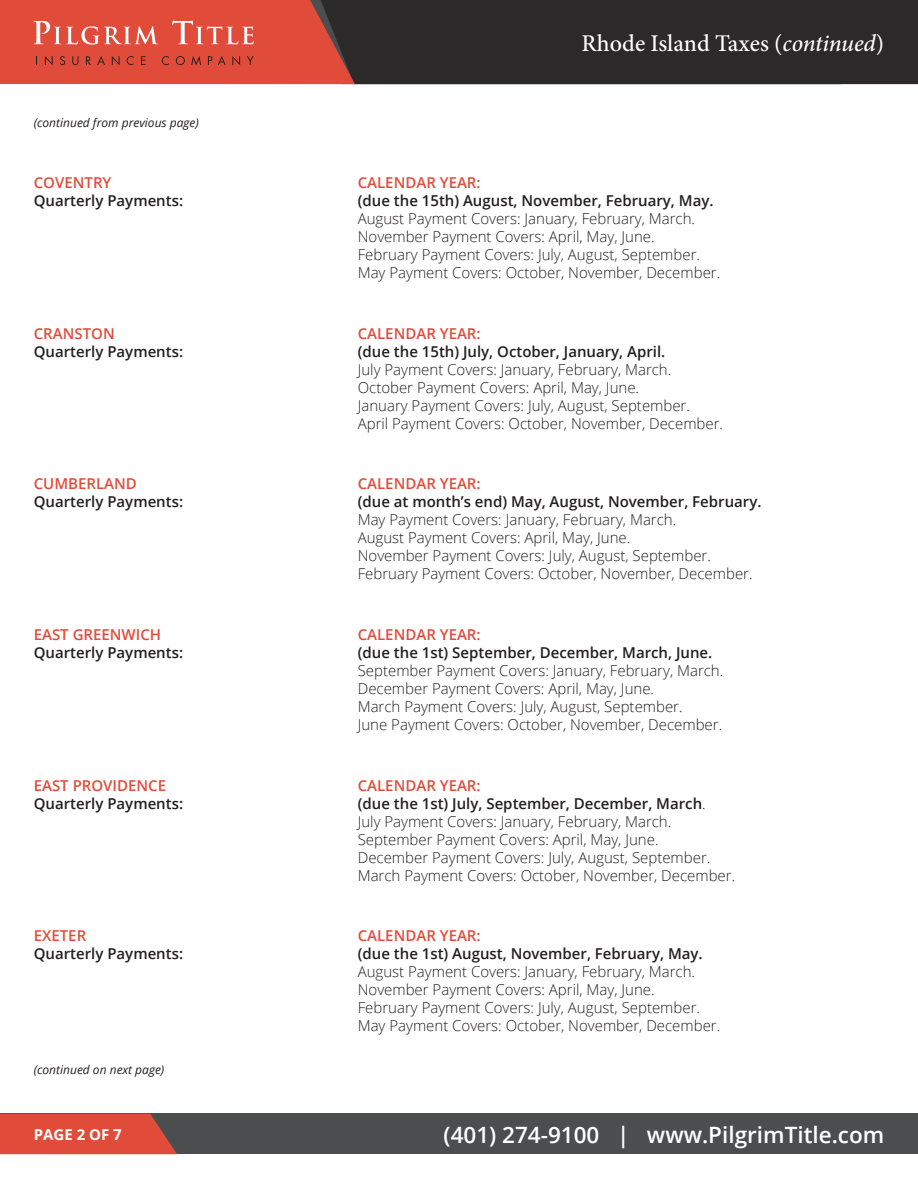
<style>
.page{position:relative;width:918px;height:1188px;background:#fff}
.page>*{position:absolute;margin:0;border:0;box-sizing:border-box;transform-origin:0 0}
.t1{font:500 24px "Minion Pro";letter-spacing:-.005em;color:#fff}
.t2{font:600 22.5px "Open Sans";color:#fff}
.t3{font:300 15px/18px "Open Sans";color:#231f20}
.t4{font:600 15px "Open Sans";color:#e14c3a}
.t5{font:600 15px "Open Sans";color:#231f20}
.t6{font:700 15px "Open Sans";color:#fff}
.t7{font:italic 12px "Open Sans";color:#231f20}
.s1{font-style:italic}
.s2{font-weight:600}
</style>
<div class="page">
<div style="left:355px;top:0;width:563px;height:84px;background:#2b292a"></div>
<svg style="left:0;top:0;width:355px;height:84px;background:#d45040"></svg>
<div style="left:0;top:1114px;width:918px;height:40px;background:#4c4d4f"></div>
<svg style="left:0;top:1114px;width:177px;height:40px;background:#d54c3b"></svg>
<p class="t7" style="left:34px;top:115px;width:167px">(continued from previous page)</p>
<p class="t1" style="left:582px;top:27px;width:304px">Rhode Island Taxes (<span class="s1">continued</span>)</p>
<p class="t4" style="left:34px;top:172px;width:79px">COVENTRY</p>
<p class="t4" style="left:358px;top:172px;width:124px">CALENDAR YEAR:</p>
<p class="t5" style="left:34px;top:190px;width:151px">Quarterly Payments:</p>
<p class="t3" style="left:358px;top:191px;width:364px"><span class="s2">(due the 15th) August, November, February, May.<br></span>August Payment Covers: January, February, March.<br>November Payment Covers: April, May, June.<br>February Payment Covers: July, August, September.<br>May Payment Covers: October, November, December.</p>
<p class="t4" style="left:34px;top:323px;width:83px">CRANSTON</p>
<p class="t4" style="left:358px;top:323px;width:124px">CALENDAR YEAR:</p>
<p class="t5" style="left:34px;top:341px;width:151px">Quarterly Payments:</p>
<p class="t3" style="left:358px;top:342px;width:367px"><span class="s2">(due the 15th) July, October, January, April.<br></span>July Payment Covers: January, February, March.<br>October Payment Covers: April, May, June.<br>January Payment Covers: July, August, September.<br>April Payment Covers: October, November, December.</p>
<p class="t4" style="left:34px;top:474px;width:105px">CUMBERLAND</p>
<p class="t4" style="left:358px;top:474px;width:124px">CALENDAR YEAR:</p>
<p class="t5" style="left:34px;top:492px;width:151px">Quarterly Payments:</p>
<p class="t3" style="left:358px;top:492px;width:405px"><span class="s2">(due at month’s end) May, August, November, February.<br></span>May Payment Covers: January, February, March.<br>August Payment Covers: April, May, June.<br>November Payment Covers: July, August, September.<br>February Payment Covers: October, November, December.</p>
<p class="t4" style="left:34px;top:624px;width:129px">EAST GREENWICH</p>
<p class="t4" style="left:358px;top:624px;width:124px">CALENDAR YEAR:</p>
<p class="t5" style="left:34px;top:642px;width:151px">Quarterly Payments:</p>
<p class="t3" style="left:358px;top:643px;width:367px"><span class="s2">(due the 1st) September, December, March, June.<br></span>September Payment Covers: January, February, March.<br>December Payment Covers: April, May, June.<br>March Payment Covers: July, August, September.<br>June Payment Covers: October, November, December.</p>
<p class="t4" style="left:34px;top:775px;width:134px">EAST PROVIDENCE</p>
<p class="t4" style="left:358px;top:775px;width:124px">CALENDAR YEAR:</p>
<p class="t5" style="left:34px;top:793px;width:151px">Quarterly Payments:</p>
<p class="t3" style="left:358px;top:794px;width:379px"><span class="s2">(due the 1st) July, September, December, March</span>.<br>July Payment Covers: January, February, March.<br>September Payment Covers: April, May, June.<br>December Payment Covers: July, August, September.<br>March Payment Covers: October, November, December.</p>
<p class="t4" style="left:34px;top:926px;width:54px">EXETER</p>
<p class="t4" style="left:358px;top:926px;width:124px">CALENDAR YEAR:</p>
<p class="t5" style="left:34px;top:944px;width:151px">Quarterly Payments:</p>
<p class="t3" style="left:358px;top:945px;width:364px"><span class="s2">(due the 1st) August, November, February, May.<br></span>August Payment Covers: January, February, March.<br>November Payment Covers: April, May, June.<br>February Payment Covers: July, August, September.<br>May Payment Covers: October, November, December.</p>
<p class="t7" style="left:34px;top:1061px;width:132px">(continued on next page)</p>
<p class="t6" style="left:34px;top:1124px;width:90px">PAGE 2 OF 7</p>
<p class="t2" style="left:444px;top:1119px;width:442px">(401) 274-9100 | www.PilgrimTitle.com</p>
</div>
